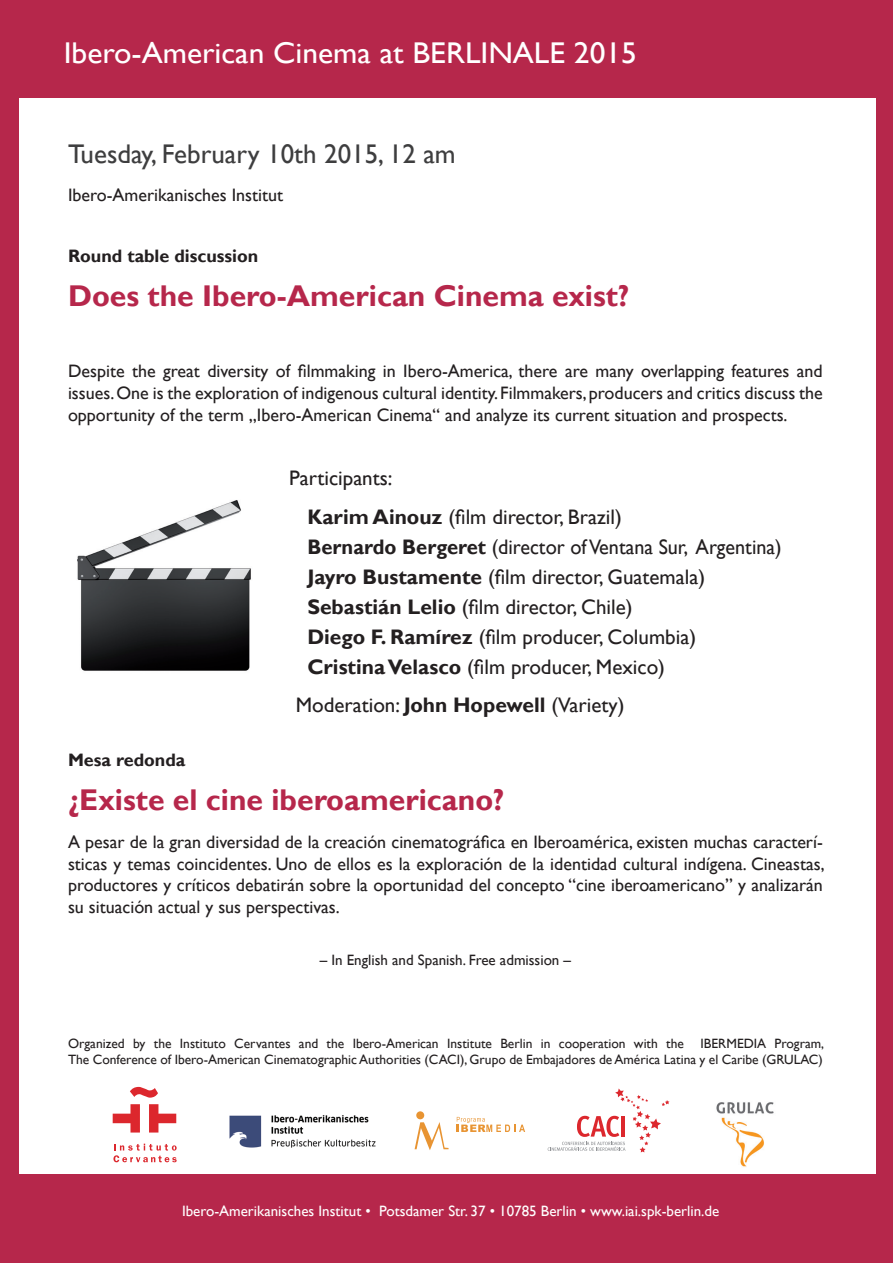
<style>
.page{position:relative;width:893px;height:1263px;background:#b6274b}
.page>*{position:absolute;margin:0;border:0;box-sizing:border-box;transform-origin:0 0}
.t1{font:700 30px "Gill Sans";color:#b6274b}
.t2{font:30px "Gill Sans";color:#fff;scale:1.05 1}
.t3{font:27px "Gill Sans";color:#3e3e3f}
.t4{font:21px/30px "Gill Sans";color:#231f20;scale:.96 1}
.t5{font:21px/38.5px "Gill Sans";color:#231f20}
.t6{font:18px/21.6px "Gill Sans";color:#231f20;text-align:justify}
.t7{font:700 18px "Gill Sans";color:#231f20}
.t8{font:15px "Gill Sans";color:#fff}
.t9{font:15px "Gill Sans";color:#231f20}
.t10{font:13.5px/16.5px "Gill Sans";color:#231f20}
.s1{font-weight:700}
</style>
<div class="page">
<div style="left:19px;top:98px;width:857px;height:1076px;background:#fff"></div>
<img style="left:77px;top:500px;width:174px;height:171px">
<svg style="left:548px;top:1088px;width:121px;height:64px"></svg>
<img style="left:229px;top:1115px;width:147px;height:33px">
<img style="left:716px;top:1102px;width:58px;height:65px">
<svg style="left:113px;top:1104px;width:27px;height:28px"></svg>
<svg style="left:149px;top:1104px;width:27px;height:28px"></svg>
<svg style="left:130px;top:1087px;width:28px;height:11px"></svg>
<svg style="left:113px;top:1144px;width:64px;height:18px"></svg>
<div style="left:416px;top:1111px;width:8px;height:8px;background:#e89432;border-radius:50%"></div>
<svg style="left:415px;top:1122px;width:34px;height:28px"></svg>
<svg style="left:457px;top:1117px;width:68px;height:15px"></svg>
<h1 class="t2" style="left:64px;top:36px;width:547px">Ibero-American Cinema at BERLINALE 2015</h1>
<h2 class="t3" style="left:68px;top:138px;width:389px">Tuesday, February 10th 2015, 12 am</h2>
<p class="t6" style="left:68px;top:184px;width:217px">Ibero-Amerikanisches Institut</p>
<p class="t7" style="left:68px;top:245px;width:192px">Round table discussion</p>
<h1 class="t1" style="left:68px;top:278px;width:563px">Does the Ibero-American Cinema exist?</h1>
<p class="t6" style="left:68px;top:361px;width:756px">Despite the great diversity of filmmaking in Ibero-America, there are many overlapping features and issues. One is the exploration of indigenous cultural identity. Filmmakers, producers and critics discuss the opportunity of the term „Ibero-American Cinema“ and analyze its current situation and prospects.</p>
<p class="t5" style="left:307px;top:459px;width:316px;text-indent:-18px">Participants:<br><span class="s1">Karim Ainouz</span> (film director, Brazil)</p>
<p class="t4" style="left:307px;top:532px;width:495px"><span class="s1">Bernardo Bergeret</span> (director of Ventana Sur, Argentina)<br><span class="s1">Jayro Bustamente</span> (film director, Guatemala)<br><span class="s1">Sebastián Lelio</span> (film director, Chile)<br><span class="s1">Diego F. Ramírez</span> (film producer, Columbia)<br><span class="s1">Cristina Velasco</span> (film producer, Mexico)</p>
<p class="t5" style="left:296px;top:686px;width:330px">Moderation: <span class="s1">John Hopewell</span> (Variety)</p>
<p class="t7" style="left:68px;top:749px;width:119px">Mesa redonda</p>
<h1 class="t1" style="left:68px;top:782px;width:438px">¿Existe el cine iberoamericano?</h1>
<p class="t6" style="left:68px;top:832px;width:758px">A pesar de la gran diversidad de la creación cinematográfica en Iberoamérica, existen muchas caracterí&shy;sticas y temas coincidentes. Uno de ellos es la exploración de la identidad cultural indígena. Cineastas, productores y críticos debatirán sobre la oportunidad del concepto “cine iberoamericano” y analizarán su situación actual y sus perspectivas.</p>
<p class="t9" style="left:320px;top:951px;width:253px">– In English and Spanish. Free admission –</p>
<p class="t10" style="left:68px;top:1035px;width:758px">Organized by the Instituto Cervantes and the Ibero-American Institute Berlin in cooperation with the IBERMEDIA Program,<br>The Conference of Ibero-American Cinematographic Authorities (CACI), Grupo de Embajadores de América Latina y el Caribe (GRULAC)</p>
<p class="t8" style="left:182px;top:1202px;width:539px">Ibero-Amerikanisches Institut • Potsdamer Str. 37 • 10785 Berlin • www.iai.spk-berlin.de</p>
</div>
